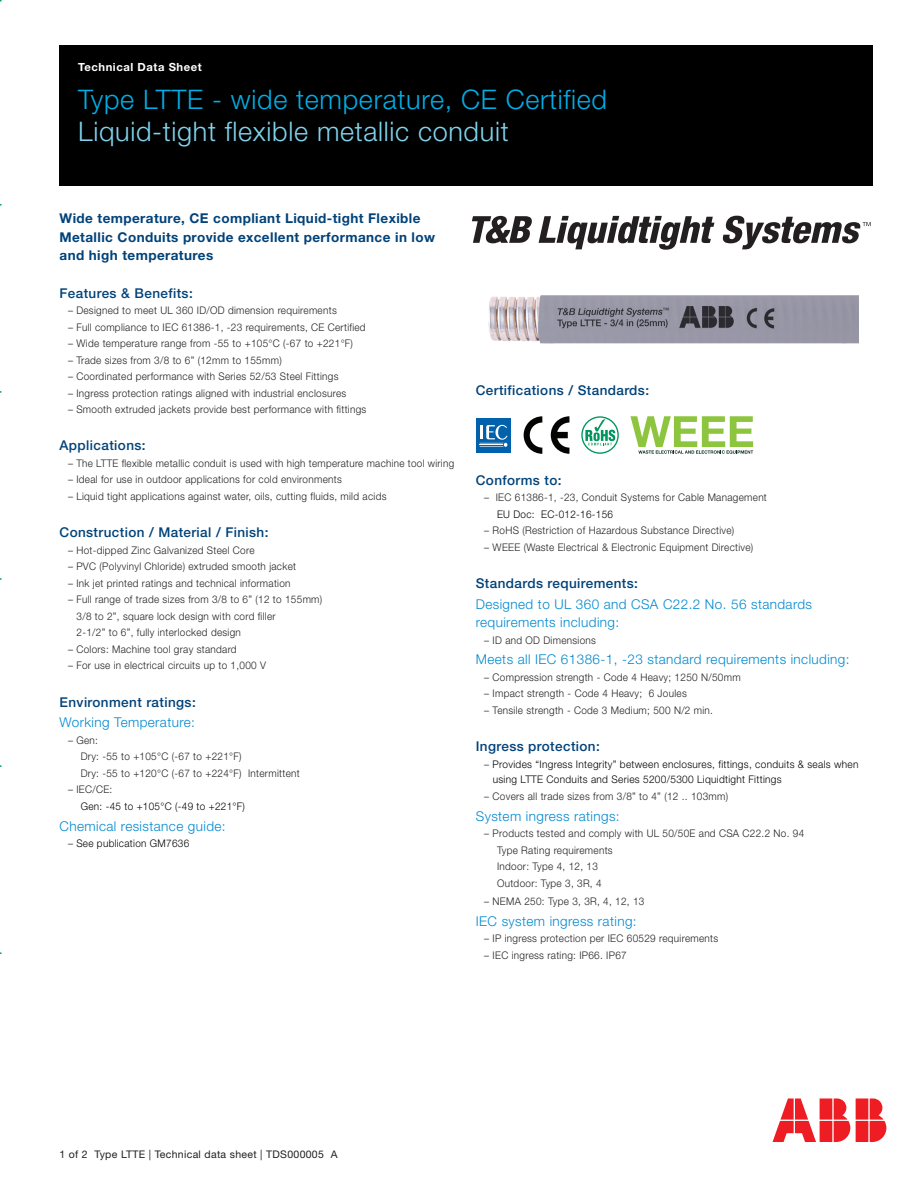
<style>
.page{position:relative;width:918px;height:1188px;background:#fff}
.page>*{position:absolute;margin:0;border:0;box-sizing:border-box;transform-origin:0 0}
.t1{font:300 27px "Helvetica Neue LT Std";letter-spacing:.025em;color:#03ade5}
.t2{font:300 27px "Helvetica Neue LT Std";letter-spacing:.025em;color:#7fd3ec}
.t3{font:300 13.5px/18.6px "Helvetica Neue LT Std";letter-spacing:.03em;color:#0089cf}
.t4{font:500 13.5px "Helvetica Neue LT Std";letter-spacing:.03em;color:#004279}
.t5{font:700 13.5px/18.8px "Helvetica Neue LT Std";letter-spacing:.03em;color:#004279}
.t6{font:700 11.25px "Helvetica Neue LT Std";letter-spacing:.05em;color:#fff}
.t7{font:300 10.5px/16.5px "Helvetica Neue LT Std";letter-spacing:.03em;color:#231f20;scale:.95 1}
.t8{font:300 10.5px/15.6px "Helvetica Neue LT Std";letter-spacing:.03em;color:#000;scale:.96 1}
.t9{font:300 10.5px "Helvetica Neue LT Std";letter-spacing:.03em;color:#000;scale:.95 1}
.t10{font:10.5px "Helvetica Neue LT Std";letter-spacing:.03em;color:#231f20}
.s1{color:#231f20}
</style>
<div class="page">
<div style="left:476px;top:416px;width:36px;height:38px;background:linear-gradient(to right,#0161aa,#0161aa)"></div>
<div style="left:476px;top:418px;width:34px;height:34px;background:#0161aa"></div>
<svg style="left:480px;top:425px;width:28px;height:22px"></svg>
<svg style="left:524px;top:416px;width:18px;height:38px"></svg>
<svg style="left:551px;top:416px;width:19px;height:38px"></svg>
<svg style="left:581px;top:416px;width:38px;height:38px"></svg>
<svg style="left:630px;top:416px;width:123px;height:38px"></svg>
<img style="left:488px;top:295px;width:371px;height:49px">
<svg style="left:773px;top:1098px;width:113px;height:44px"></svg>
<svg style="left:539px;top:216px;width:175px;height:34px"></svg>
<svg style="left:722px;top:216px;width:149px;height:33px"></svg>
<svg style="left:472px;top:215px;width:60px;height:29px"></svg>
<div style="left:60px;top:45px;width:813px;height:140px;background:#000"></div>
<p class="t6" style="left:78px;top:60px;width:125px">Technical Data Sheet</p>
<h1 class="t1" style="left:78px;top:83px;width:530px">Type LTTE - wide temperature, CE Certified</h1>
<h1 class="t2" style="left:78px;top:115px;width:432px">Liquid-tight flexible metallic conduit</h1>
<p class="t5" style="left:60px;top:208px;width:377px">Wide temperature, CE compliant Liquid-tight Flexible<br>Metallic Conduits provide excellent performance in low and high temperatures</p>
<p class="t4" style="left:60px;top:285px;width:135px">Features &amp; Benefits:</p>
<p class="t7" style="left:68px;top:302px;width:284px">– Designed to meet UL 360 ID/OD dimension requirements</p>
<p class="t7" style="left:68px;top:318px;width:315px">– Full compliance to IEC 61386-1, -23 requirements, CE Certified</p>
<p class="t7" style="left:68px;top:335px;width:301px">– Wide temperature range from -55 to +105°C (-67 to +221°F)</p>
<p class="t7" style="left:68px;top:351px;width:226px">– Trade sizes from 3/8 to 6” (12mm to 155mm)</p>
<p class="t7" style="left:68px;top:368px;width:286px">– Coordinated performance with Series 52/53 Steel Fittings</p>
<p class="t7" style="left:68px;top:384px;width:294px">– Ingress protection ratings aligned with industrial enclosures</p>
<p class="t7" style="left:68px;top:401px;width:316px">– Smooth extruded jackets provide best performance with fittings</p>
<p class="t4" style="left:60px;top:438px;width:88px">Applications:</p>
<p class="t7" style="left:68px;top:455px;width:408px">– The LTTE flexible metallic conduit is used with high temperature machine tool wiring</p>
<p class="t7" style="left:68px;top:471px;width:290px">– Ideal for use in outdoor applications for cold environments</p>
<p class="t7" style="left:68px;top:488px;width:337px">– Liquid tight applications against water, oils, cutting fluids, mild acids</p>
<p class="t4" style="left:60px;top:524px;width:211px">Construction / Material / Finish:</p>
<p class="t7" style="left:68px;top:542px;width:198px">– Hot-dipped Zinc Galvanized Steel Core</p>
<p class="t7" style="left:68px;top:558px;width:242px">– PVC (Polyvinyl Chloride) extruded smooth jacket</p>
<p class="t7" style="left:68px;top:575px;width:236px">– Ink jet printed ratings and technical information</p>
<p class="t7" style="left:77px;top:591px;width:260px;text-indent:-9px">– Full range of trade sizes from 3/8 to 6” (12 to 155mm)<br>3/8 to 2”, square lock design with cord filler<br>2-1/2” to 6”, fully interlocked design</p>
<p class="t7" style="left:68px;top:641px;width:179px">– Colors: Machine tool gray standard</p>
<p class="t7" style="left:68px;top:657px;width:210px">– For use in electrical circuits up to 1,000 V</p>
<p class="t4" style="left:60px;top:694px;width:138px">Environment ratings:</p>
<p class="t3" style="left:60px;top:713px;width:137px">Working Temperature:</p>
<p class="t7" style="left:81px;top:732px;width:232px;text-indent:-13px">– Gen:<br>Dry: -55 to +105°C (-67 to +221°F)<br>Dry: -55 to +120°C (-67 to +224°F) Intermittent</p>
<p class="t7" style="left:68px;top:781px;width:48px">– IEC/CE:</p>
<p class="t9" style="left:81px;top:800px;width:174px">Gen: -45 to +105°C (-49 to +221°F)</p>
<p class="t3" style="left:60px;top:816px;width:168px">Chemical resistance guide:</p>
<p class="t9" style="left:68px;top:837px;width:129px"><span class="s1">–</span> See publication GM7636</p>
<p class="t4" style="left:476px;top:382px;width:175px">Certifications / Standards:</p>
<p class="t4" style="left:476px;top:472px;width:87px">Conforms to:</p>
<p class="t7" style="left:484px;top:489px;width:299px">– IEC 61386-1, -23, Conduit Systems for Cable Management</p>
<p class="t9" style="left:497px;top:507px;width:124px">EU Doc: EC-012-16-156</p>
<p class="t7" style="left:484px;top:522px;width:265px">– RoHS (Restriction of Hazardous Substance Directive)</p>
<p class="t7" style="left:484px;top:538px;width:285px">– WEEE (Waste Electrical &amp; Electronic Equipment Directive)</p>
<p class="t4" style="left:476px;top:575px;width:164px">Standards requirements:</p>
<p class="t3" style="left:476px;top:594px;width:338px">Designed to UL 360 and CSA C22.2 No. 56 standards requirements including:</p>
<p class="t7" style="left:484px;top:632px;width:119px">– ID and OD Dimensions</p>
<p class="t3" style="left:476px;top:650px;width:375px">Meets all IEC 61386-1, -23 standard requirements including:</p>
<p class="t7" style="left:484px;top:669px;width:271px">– Compression strength - Code 4 Heavy; 1250 N/50mm</p>
<p class="t7" style="left:484px;top:685px;width:215px">– Impact strength - Code 4 Heavy; 6 Joules</p>
<p class="t7" style="left:484px;top:702px;width:242px">– Tensile strength - Code 3 Medium; 500 N/2 min.</p>
<p class="t4" style="left:476px;top:738px;width:126px">Ingress protection:</p>
<p class="t8" style="left:493px;top:756px;width:383px;text-indent:-9px"><span class="s1">–</span> Provides “Ingress Integrity” between enclosures, fittings, conduits &amp; seals when using LTTE Conduits and Series 5200/5300 Liquidtight Fittings</p>
<p class="t7" style="left:484px;top:788px;width:258px">– Covers all trade sizes from 3/8” to 4” (12 .. 103mm)</p>
<p class="t3" style="left:476px;top:806px;width:145px">System ingress ratings:</p>
<p class="t7" style="left:497px;top:825px;width:325px;text-indent:-13px">– Products tested and comply with UL 50/50E and CSA C22.2 No. 94<br>Type Rating requirements<br>Indoor: Type 4, 12, 13<br>Outdoor: Type 3, 3R, 4</p>
<p class="t7" style="left:484px;top:893px;width:170px">– NEMA 250: Type 3, 3R, 4, 12, 13</p>
<p class="t3" style="left:476px;top:912px;width:162px">IEC system ingress rating:</p>
<p class="t7" style="left:484px;top:930px;width:248px">– IP ingress protection per IEC 60529 requirements</p>
<p class="t7" style="left:484px;top:947px;width:152px">– IEC ingress rating: IP66. IP67</p>
<p class="t10" style="left:60px;top:1148px;width:280px">1 of 2 Type LTTE | Technical data sheet | TDS000005 A</p>
</div>
